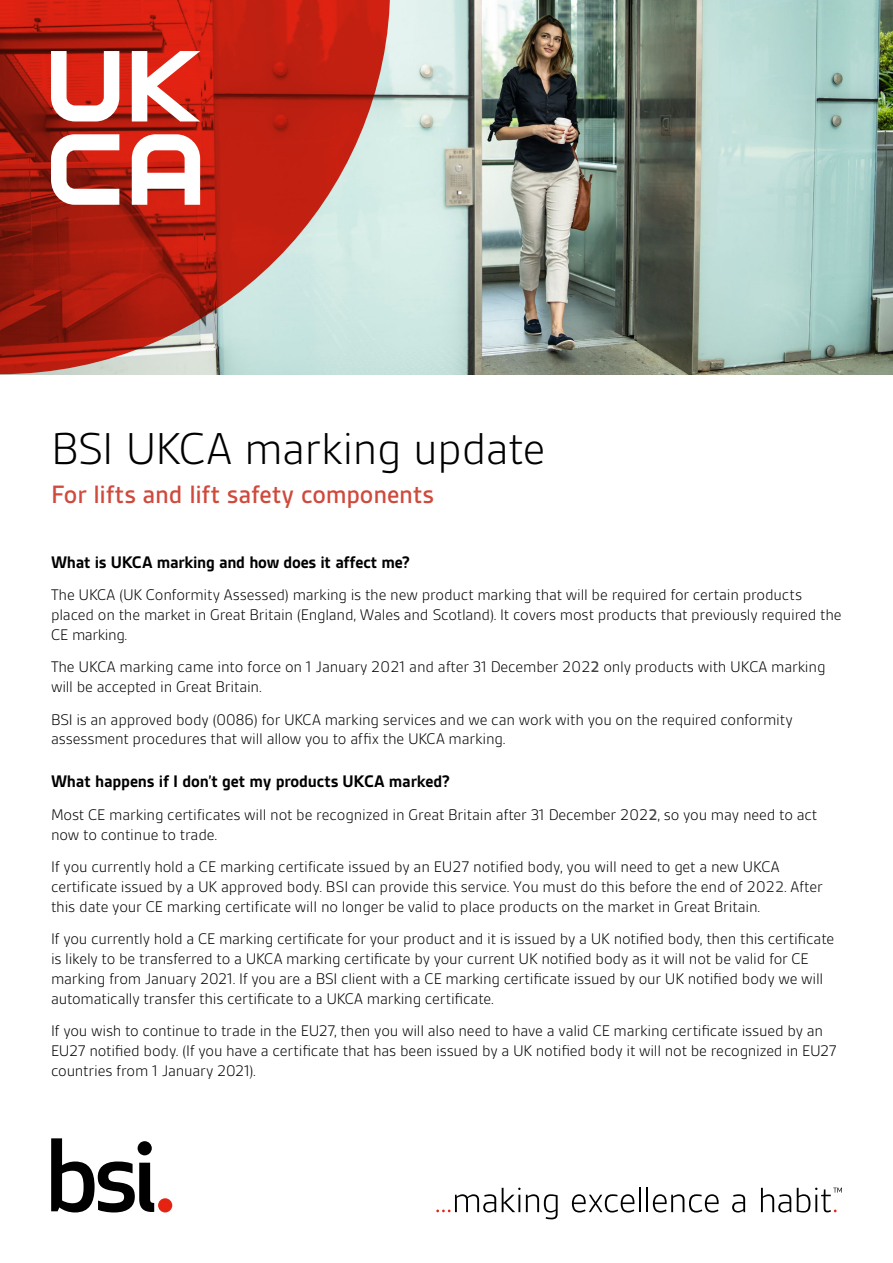
<style>
.page{position:relative;width:893px;height:1263px;background:#fff}
.page>*{position:absolute;margin:0;border:0;box-sizing:border-box;transform-origin:0 0}
.Body{font:300 48px "BSI Gesta";letter-spacing:-.02em;color:#000}
.Body-2{font:500 27px "BSI Gesta";letter-spacing:-.005em;color:#cf4a3d}
.Body-3{font:700 18px "BSI Gesta";letter-spacing:-.01em;color:#000}
.Body-4{font:300 16.5px/19.8px "BSI Gesta";letter-spacing:-.01em;color:#000}
.s1{font-weight:500;color:#404040}
.s2{font-weight:400;color:#404040}
</style>
<div class="page">
<svg style="left:51px;top:1138px;width:103px;height:74px"></svg>
<div style="left:158px;top:1198px;width:14px;height:14px;background:#e42313;border-radius:50%"></div>
<svg style="left:436px;top:1194px;width:60px;height:18px"></svg>
<svg style="left:502px;top:1187px;width:56px;height:32px"></svg>
<svg style="left:572px;top:1194px;width:62px;height:18px"></svg>
<hr style="left:639px;top:1188px;width:2px;height:24px;background:#000">
<hr style="left:646px;top:1188px;width:2px;height:24px;background:#000">
<svg style="left:653px;top:1194px;width:66px;height:18px"></svg>
<svg style="left:732px;top:1194px;width:13px;height:18px"></svg>
<svg style="left:761px;top:1188px;width:30px;height:24px"></svg>
<svg style="left:797px;top:1187px;width:45px;height:25px"></svg>
<img style="left:390px;top:0;width:503px;height:374px">
<svg style="left:0;top:0;width:390px;height:374px;background:#b85044"></svg>
<svg style="left:51px;top:51px;width:68px;height:70px"></svg>
<svg style="left:132px;top:51px;width:68px;height:70px"></svg>
<svg style="left:51px;top:134px;width:68px;height:71px"></svg>
<svg style="left:132px;top:134px;width:68px;height:71px"></svg>
<p class="Body" style="left:51px;top:424px;width:496px">BSI UKCA marking update</p>
<p class="Body-2" style="left:51px;top:481px;width:384px">For lifts and lift safety components</p>
<p class="Body-3" style="left:51px;top:552px;width:361px">What is UKCA marking and how does it affect me?</p>
<p class="Body-4" style="left:51px;top:585px;width:792px">The UKCA (UK Conformity Assessed) marking is the new product marking that will be required for certain products placed on the market in Great Britain (England, Wales and Scotland). It covers most products that previously required the<br>CE marking.</p>
<p class="Body-4" style="left:51px;top:657px;width:776px">The UKCA marking came into force on 1 January 2021 and after 31 December 202<span class="s1">2</span> only products with UKCA marking will be accepted in Great Britain.</p>
<p class="Body-4" style="left:51px;top:709px;width:743px">BSI is an approved body (0086) for UKCA marking services and we can work with you on the required conformity assessment procedures that will allow you to affix the UKCA marking.</p>
<p class="Body-3" style="left:51px;top:772px;width:401px">What happens if I don’t get my products UKCA marked?</p>
<p class="Body-4" style="left:51px;top:805px;width:768px">Most CE marking certificates will not be recognized in Great Britain after 31 December 202<span class="s1">2</span>, so you may need to act now to continue to trade.</p>
<p class="Body-4" style="left:51px;top:857px;width:773px">If you currently hold a CE marking certificate issued by an EU27 notified body, you will need to get a new UKCA certificate issued by a UK approved body. BSI can provide this service. You must do this before the end of 202<span class="s2">2</span>. After this date your CE marking certificate will no longer be valid to place products on the market in Great Britain.</p>
<p class="Body-4" style="left:51px;top:929px;width:785px">If you currently hold a CE marking certificate for your product and it is issued by a UK notified body, then this certificate is likely to be transferred to a UKCA marking certificate by your current UK notified body as it will not be valid for CE marking from January 2021. If you are a BSI client with a CE marking certificate issued by our UK notified body we will automatically transfer this certificate to a UKCA marking certificate.</p>
<p class="Body-4" style="left:51px;top:1021px;width:787px">If you wish to continue to trade in the EU27, then you will also need to have a valid CE marking certificate issued by an<br>EU27 notified body. (If you have a certificate that has been issued by a UK notified body it will not be recognized in EU27 countries from 1 January 2021).</p>
</div>
